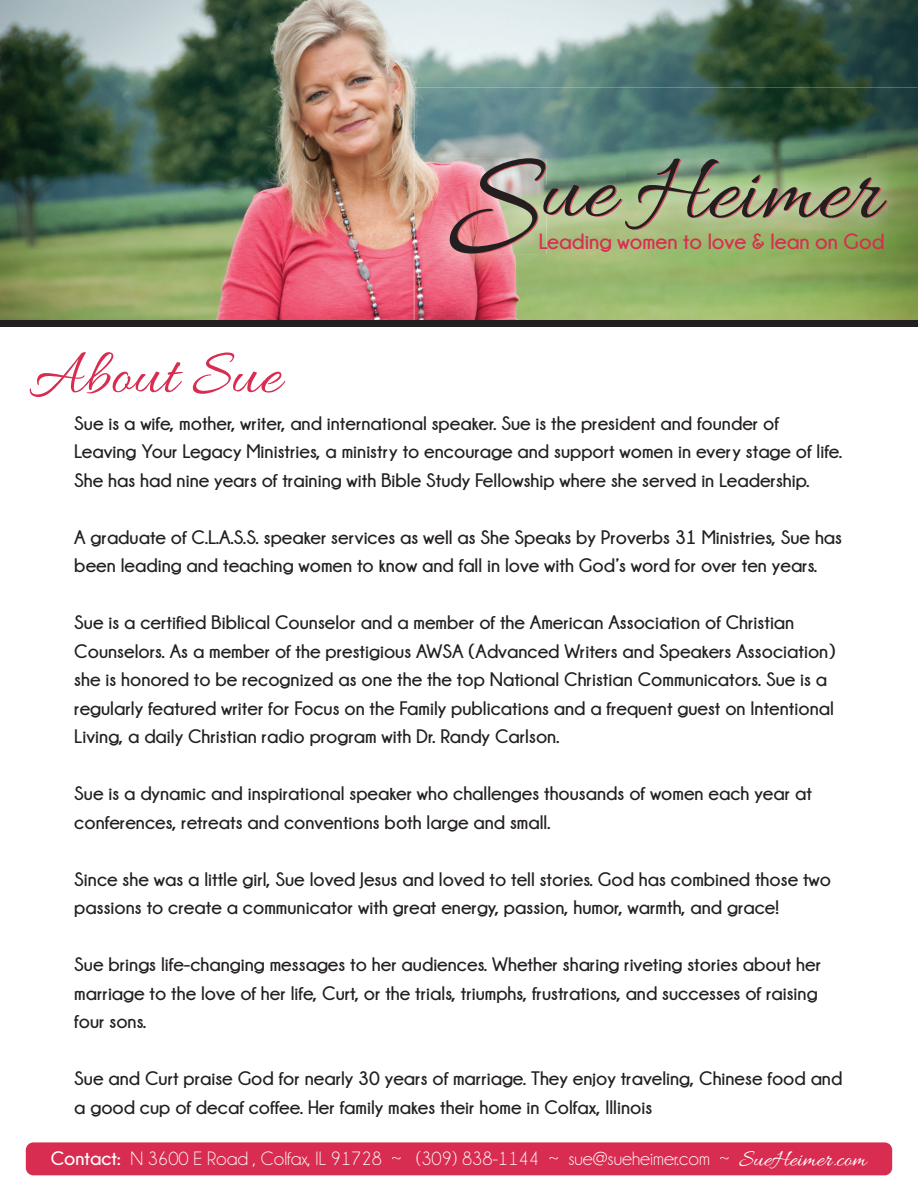
<style>
.page{position:relative;width:918px;height:1188px;background:#fff}
.page>*{position:absolute;margin:0;border:0;box-sizing:border-box;transform-origin:0 0}
.t1{font:97.8px "Allura";color:#231f20}
.t2{font:65.7px "Allura";color:#d82d51}
.t3{font:700 22.05px "Champagne&Limousines";color:#d82d51}
.t4{font:700 19.5px/28.5px "Champagne&Limousines";color:#231f20}
.t5{font:19.5px "Champagne&Limousines";color:#fff}
.s1{font-size:151.35px}
.s2{font-weight:700}
.s3{font-family:"Allura";font-size:24px}
</style>
<div class="page">
<div style="left:26px;top:1142px;width:866px;height:33px;background:#d82d51;border-radius:8px"></div>
<img style="left:0;top:0;width:918px;height:320px">
<img style="left:413px;top:87px;width:505px;height:47px">
<img style="left:413px;top:134px;width:1px;height:186px">
<img style="left:414px;top:88px;width:453px;height:94px">
<img style="left:867px;top:88px;width:51px;height:232px">
<img style="left:414px;top:182px;width:50px;height:138px">
<img style="left:515px;top:182px;width:151px;height:138px">
<img style="left:464px;top:254px;width:51px;height:66px">
<img style="left:666px;top:230px;width:202px;height:90px">
<img style="left:547px;top:186px;width:76px;height:31px">
<img style="left:451px;top:159px;width:96px;height:95px">
<img style="left:545px;top:186px;width:2px;height:31px">
<img style="left:626px;top:159px;width:262px;height:71px">
<div style="left:0;top:320px;width:918px;height:7px;background:#231f20"></div>
<h1 class="t1" style="left:448px;top:124px;width:434px"><span class="s1">S</span>ue Heimer</h1>
<p class="t3" style="left:539px;top:234px;width:347px">Leading women to love &amp; lean on God</p>
<h2 class="t2" style="left:29px;top:330px;width:253px">About Sue</h2>
<p class="t4" style="left:74px;top:410px;width:769px">Sue is a wife, mother, writer, and international speaker. Sue is the president and founder of<br>Leaving Your Legacy Ministries, a ministry to encourage and support women in every stage of life.<br>She has had nine years of training with Bible Study Fellowship where she served in Leadership.</p>
<p class="t4" style="left:74px;top:524px;width:769px">A graduate of C.L.A.S.S. speaker services as well as She Speaks by Proverbs 31 Ministries, Sue has been leading and teaching women to know and fall in love with God’s word for over ten years.</p>
<p class="t4" style="left:74px;top:609px;width:763px">Sue is a certified Biblical Counselor and a member of the American Association of Christian Counselors. As a member of the prestigious AWSA (Advanced Writers and Speakers Association) she is honored to be recognized as one the the top National Christian Communicators. Sue is a regularly featured writer for Focus on the Family publications and a frequent guest on Intentional Living, a daily Christian radio program with Dr. Randy Carlson.</p>
<p class="t4" style="left:74px;top:780px;width:739px">Sue is a dynamic and inspirational speaker who challenges thousands of women each year at conferences, retreats and conventions both large and small.</p>
<p class="t4" style="left:74px;top:866px;width:758px">Since she was a little girl, Sue loved Jesus and loved to tell stories. God has combined those two passions to create a communicator with great energy, passion, humor, warmth, and grace!</p>
<p class="t4" style="left:74px;top:951px;width:748px">Sue brings life-changing messages to her audiences. Whether sharing riveting stories about her marriage to the love of her life, Curt, or the trials, triumphs, frustrations, and successes of raising four sons.</p>
<p class="t4" style="left:74px;top:1065px;width:770px">Sue and Curt praise God for nearly 30 years of marriage. They enjoy traveling, Chinese food and a good cup of decaf coffee. Her family makes their home in Colfax, Illinois</p>
<p class="t5" style="left:51px;top:1147px;width:817px"><span class="s2">Contact:</span> N 3600 E Road , Colfax, IL 91728 ~ (309) 838-1144 ~ sue@sueheimer.com ~ <span class="s3">SueHeimer.com</span></p>
</div>
